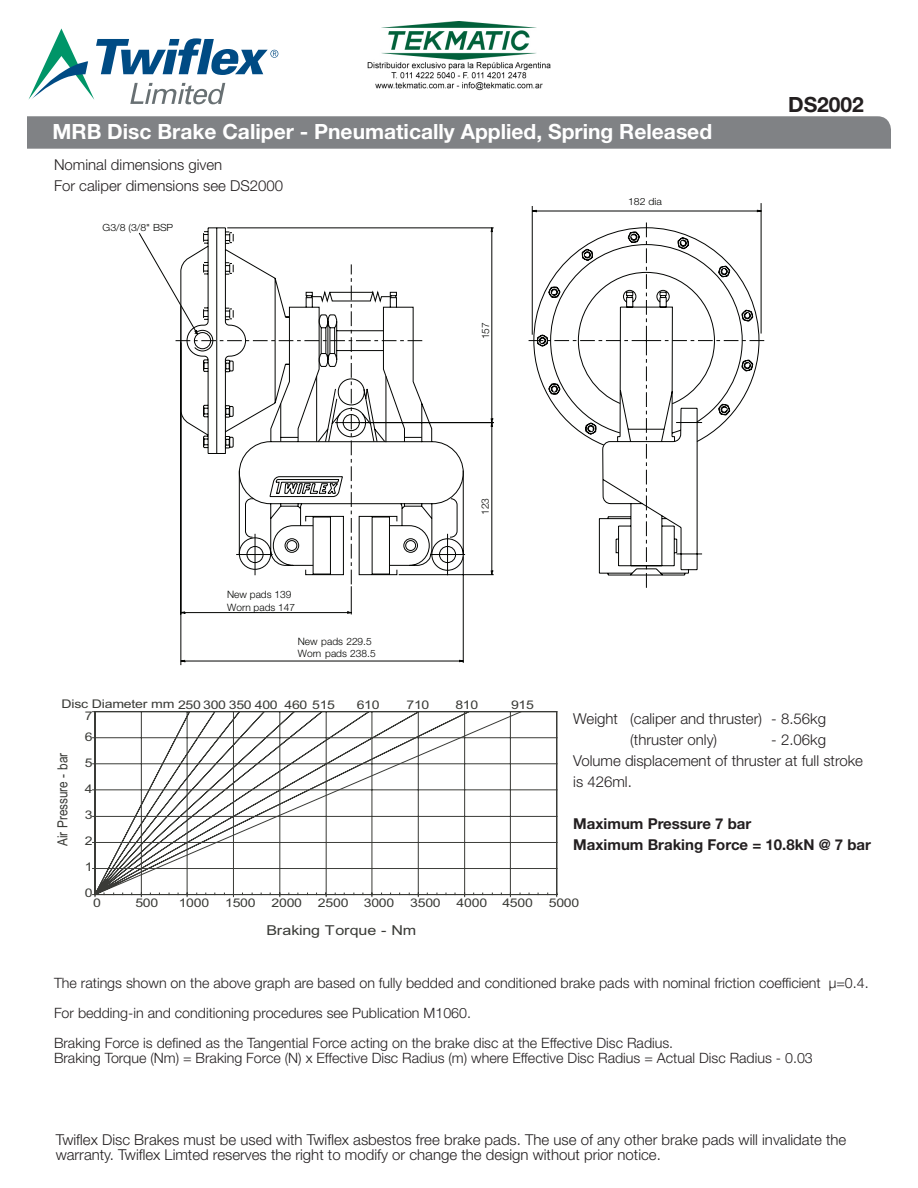
<style>
.page{position:relative;width:918px;height:1188px;background:#fff}
.page>*{position:absolute;margin:0;border:0;box-sizing:border-box;transform-origin:0 0}
.t1{font:700 21px "Helvetica Neue LT Std";color:#fff}
.t2{font:700 21px "Helvetica Neue LT Std";color:#231f20}
.t3{font:300 15px/21px "Helvetica Neue LT Std";color:#231f20}
.t4{font:700 15px "Helvetica Neue LT Std";color:#231f20}
.t5{font:300 14.25px "Helvetica Neue LT Std";color:#231f20}
.t6{font:13.95px "Arial";color:#3a3b37;scale:.85 1}
.t7{font:13.65px "Arial";letter-spacing:-.01em;color:#3a3b37;scale:1.18 1}
.t8{font:12px "Arial";letter-spacing:-.015em;color:#3a3b37;scale:1.18 1}
.t9{font:300 10.2px/12.3px "Helvetica Neue LT Std";color:#040503}
.t10{font:300 9.9px "Helvetica Neue LT Std";color:#040503;scale:1.06 1}
</style>
<div class="page">
<svg style="left:28px;top:28px;width:250px;height:76px"></svg>
<div style="left:27px;top:116px;width:864px;height:33px;background:#808285"></div>
<svg style="left:180px;top:227px;width:314px;height:435px"></svg>
<svg style="left:528px;top:203px;width:237px;height:385px"></svg>
<svg style="left:138px;top:232px;width:284px;height:352px"></svg>
<svg style="left:92px;top:711px;width:466px;height:186px"></svg>
<svg style="left:95px;top:712px;width:427px;height:183px"></svg>
<img style="left:367px;top:21px;width:184px;height:70px">
<p class="t1" style="left:52px;top:118px;width:661px">MRB Disc Brake Caliper - Pneumatically Applied, Spring Released</p>
<p class="t3" style="left:54px;top:154px;width:170px">Nominal dimensions given</p>
<p class="t3" style="left:54px;top:175px;width:231px">For caliper dimensions see DS2000</p>
<p class="t10" style="left:103px;top:221px;width:68px">G3/8 (3/8" BSP</p>
<p class="t9" style="left:227px;top:588px;width:70px">New pads 139<br>Worn pads 147</p>
<p class="t9" style="left:298px;top:635px;width:79px">New pads 229.5<br>Worn pads 238.5</p>
<p class="t9" style="left:479px;top:339px;width:18px;rotate:-90deg">751</p>
<p class="t9" style="left:479px;top:515px;width:18px;rotate:-90deg">321</p>
<p class="t8" style="left:62px;top:697px;width:233px">Disc Diameter mm 250 300 350 400 460 515</p>
<p class="t8" style="left:357px;top:697px;width:21px">610</p>
<p class="t8" style="left:407px;top:697px;width:21px">710</p>
<p class="t8" style="left:455px;top:697px;width:21px">810</p>
<p class="t8" style="left:511px;top:697px;width:21px">915</p>
<p class="t10" style="left:628px;top:195px;width:33px">182 dia</p>
<p class="t2" style="left:788px;top:91px;width:77px">DS2002</p>
<p class="t6" style="left:53px;top:846px;width:111px;rotate:-90deg">rab-erusserPr iA</p>
<p class="t8" style="left:85px;top:708px;width:8px">7</p>
<p class="t8" style="left:85px;top:728px;width:8px">6</p>
<p class="t8" style="left:85px;top:755px;width:8px">5</p>
<p class="t8" style="left:85px;top:781px;width:8px">4</p>
<p class="t8" style="left:85px;top:807px;width:8px">3</p>
<p class="t8" style="left:85px;top:833px;width:8px">2</p>
<p class="t8" style="left:85px;top:859px;width:8px">1</p>
<p class="t3" style="left:573px;top:707px;width:254px">Weight (caliper and thruster) - 8.56kg</p>
<p class="t3" style="left:630px;top:728px;width:88px">(thruster only)</p>
<p class="t3" style="left:771px;top:728px;width:56px">- 2.06kg</p>
<p class="t3" style="left:573px;top:749px;width:291px">Volume displacement of thruster at full stroke is 426ml.</p>
<p class="t4" style="left:573px;top:814px;width:180px">Maximum Pressure 7 bar</p>
<p class="t4" style="left:573px;top:835px;width:299px">Maximum Braking Force = 10.8kN @ 7 bar</p>
<p class="t8" style="left:85px;top:885px;width:8px">0</p>
<p class="t8" style="left:93px;top:895px;width:8px">0</p>
<p class="t8" style="left:135px;top:895px;width:21px">500</p>
<p class="t8" style="left:179px;top:895px;width:27px">1000</p>
<p class="t8" style="left:225px;top:895px;width:27px">1500</p>
<p class="t8" style="left:272px;top:895px;width:27px">2000</p>
<p class="t8" style="left:318px;top:895px;width:27px">2500</p>
<p class="t8" style="left:364px;top:895px;width:27px">3000</p>
<p class="t8" style="left:410px;top:895px;width:27px">3500</p>
<p class="t8" style="left:457px;top:895px;width:27px">4000</p>
<p class="t8" style="left:502px;top:895px;width:27px">4500</p>
<p class="t8" style="left:549px;top:895px;width:27px">5000</p>
<p class="t7" style="left:267px;top:921px;width:128px">Braking Torque - Nm</p>
<p class="t5" style="left:54px;top:974px;width:816px">The ratings shown on the above graph are based on fully bedded and conditioned brake pads with nominal friction coefficient μ=0.4.</p>
<p class="t5" style="left:54px;top:1004px;width:419px">For bedding-in and conditioning procedures see Publication M1060.</p>
<p class="t5" style="left:54px;top:1034px;width:621px">Braking Force is defined as the Tangential Force acting on the brake disc at the Effective Disc Radius.</p>
<p class="t5" style="left:54px;top:1049px;width:760px">Braking Torque (Nm) = Braking Force (N) x Effective Disc Radius (m) where Effective Disc Radius = Actual Disc Radius - 0.03</p>
<p class="t3" style="left:56px;top:1132px;width:792px;line-height:15px">Twiflex Disc Brakes must be used with Twiflex asbestos free brake pads. The use of any other brake pads will invalidate the warranty. Twiflex Limted reserves the right to modify or change the design without prior notice.</p>
</div>
